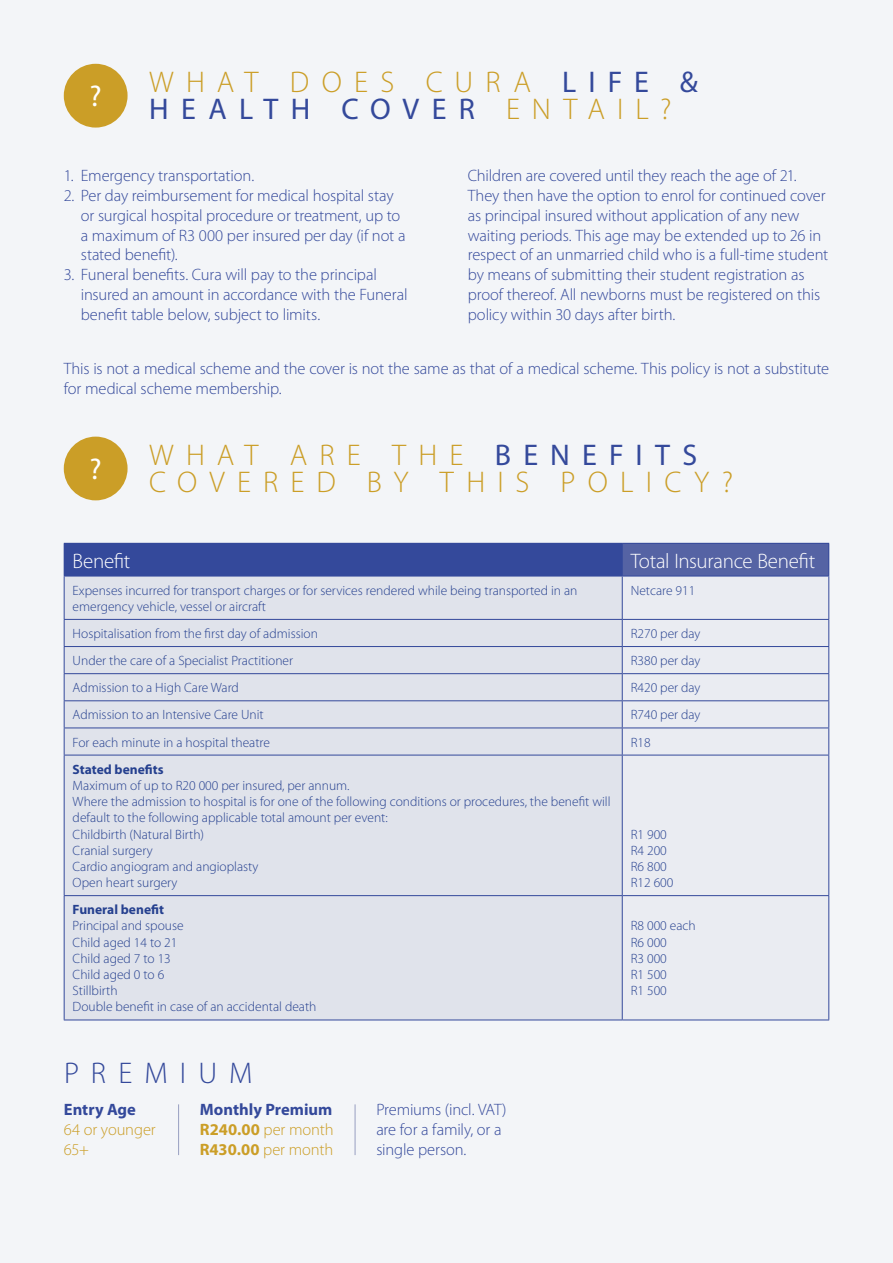
<style>
.page{position:relative;width:893px;height:1263px;background:#f3f5f8}
.page>*{position:absolute;margin:0;border:0;box-sizing:border-box;transform-origin:0 0}
.t1{font:300 30px/27px "Myriad Pro";letter-spacing:.405em;color:#cb9e27}
.t2{font:300 30px "Myriad Pro";letter-spacing:.405em;color:#34499b}
.t3{font:30px "Myriad Pro";color:#fff}
.t4{font:300 21px "Myriad Pro";letter-spacing:-.015em;color:#fff}
.t5{font:300 16.5px/19.8px "Myriad Pro";letter-spacing:-.01em;color:#34499b}
.t6{font:300 16.5px/19.8px "Myriad Pro";letter-spacing:-.005em;color:#cb9e27}
.t7{font:700 16.5px "Myriad Pro";color:#34499b}
.t8{font:300 13.5px/16.2px "Myriad Pro";color:#25408f}
.t9{font:700 13.5px "Myriad Pro";color:#25408f}
.s1{font-weight:400;color:#34499b}
.s2{font-weight:700;color:#34499b}
.s3{font-weight:700}
</style>
<div class="page">
<div style="left:64px;top:64px;width:64px;height:64px;background:#cb9e27;border-radius:50%"></div>
<div style="left:64px;top:437px;width:64px;height:63px;background:#cb9e27;border-radius:50%"></div>
<div style="left:64px;top:543px;width:558px;height:33px;background:#34499b"></div>
<div style="left:622px;top:543px;width:207px;height:33px;background:#5563a4"></div>
<div style="left:65px;top:577px;width:557px;height:442px;background:#e0e3eb"></div>
<div style="left:623px;top:618px;width:205px;height:279px;background:#eaecf2"></div>
<hr style="left:64px;top:576px;width:1px;height:43px;background:#34499b">
<hr style="left:622px;top:576px;width:1px;height:43px;background:#34499b">
<hr style="left:828px;top:576px;width:1px;height:43px;background:#34499b">
<hr style="left:64px;top:619px;width:558px;height:1px;background:#34499b">
<hr style="left:622px;top:619px;width:207px;height:1px;background:#34499b">
<hr style="left:64px;top:646px;width:558px;height:1px;background:#34499b">
<hr style="left:622px;top:646px;width:207px;height:1px;background:#34499b">
<hr style="left:64px;top:673px;width:558px;height:1px;background:#34499b">
<hr style="left:622px;top:673px;width:207px;height:1px;background:#34499b">
<hr style="left:64px;top:700px;width:558px;height:1px;background:#34499b">
<hr style="left:622px;top:700px;width:207px;height:1px;background:#34499b">
<hr style="left:64px;top:727px;width:558px;height:1px;background:#34499b">
<svg style="left:64px;top:620px;width:1px;height:135px"></svg>
<hr style="left:622px;top:727px;width:207px;height:1px;background:#34499b">
<svg style="left:622px;top:620px;width:1px;height:135px"></svg>
<svg style="left:828px;top:620px;width:1px;height:135px"></svg>
<hr style="left:64px;top:755px;width:558px;height:1px;background:#34499b">
<hr style="left:64px;top:755px;width:1px;height:140px;background:#34499b">
<hr style="left:622px;top:755px;width:207px;height:1px;background:#34499b">
<hr style="left:622px;top:755px;width:1px;height:140px;background:#34499b">
<hr style="left:828px;top:755px;width:1px;height:140px;background:#34499b">
<hr style="left:64px;top:895px;width:558px;height:1px;background:#34499b">
<hr style="left:64px;top:896px;width:1px;height:123px;background:#34499b">
<hr style="left:622px;top:895px;width:207px;height:1px;background:#34499b">
<hr style="left:622px;top:896px;width:1px;height:123px;background:#34499b">
<hr style="left:828px;top:896px;width:1px;height:123px;background:#34499b">
<hr style="left:64px;top:1019px;width:558px;height:1px;background:#34499b">
<hr style="left:622px;top:1019px;width:207px;height:1px;background:#34499b">
<hr style="left:622px;top:543px;width:207px;height:1px;background:#34499b">
<hr style="left:622px;top:544px;width:1px;height:32px;background:#34499b">
<hr style="left:828px;top:544px;width:1px;height:32px;background:#34499b">
<hr style="left:64px;top:576px;width:558px;height:1px;background:#34499b">
<hr style="left:622px;top:576px;width:207px;height:1px;background:#34499b">
<hr style="left:178px;top:1104px;width:1px;height:51px;background:#989fc1">
<hr style="left:355px;top:1104px;width:1px;height:51px;background:#989fc1">
<h1 class="t3" style="left:90px;top:77px;width:14px">?</h1>
<h1 class="t1" style="left:149px;top:69px;width:550px">WHAT DOES CURA <span class="s1">LIFE &amp;<br>HEALTH COVER</span> ENTAIL?</h1>
<p class="t5" style="left:64px;top:166px;width:192px">1. Emergency transportation.</p>
<p class="t5" style="left:81px;top:186px;width:326px;text-indent:-17px">2. Per day reimbursement for medical hospital stay or surgical hospital procedure or treatment, up to a maximum of R3 000 per insured per day (if not a stated benefit).</p>
<p class="t5" style="left:81px;top:265px;width:328px;text-indent:-17px">3. Funeral benefits. Cura will pay to the principal insured an amount in accordance with the Funeral benefit table below, subject to limits.</p>
<p class="t5" style="left:468px;top:166px;width:362px">Children are covered until they reach the age of 21.<br>They then have the option to enrol for continued cover as principal insured without application of any new waiting periods. This age may be extended up to 26 in respect of an unmarried child who is a full-time student by means of submitting their student registration as proof thereof. All newborns must be registered on this policy within 30 days after birth.</p>
<p class="t5" style="left:64px;top:359px;width:767px">This is not a medical scheme and the cover is not the same as that of a medical scheme. This policy is not a substitute for medical scheme membership.</p>
<h1 class="t3" style="left:90px;top:450px;width:14px">?</h1>
<h1 class="t1" style="left:149px;top:442px;width:586px">WHAT ARE THE <span class="s1">BENEFITS<br></span>COVERED BY THIS POLICY?</h1>
<p class="t4" style="left:73px;top:549px;width:59px">Benefit</p>
<p class="t4" style="left:631px;top:549px;width:186px">Total Insurance Benefit</p>
<p class="t8" style="left:73px;top:582px;width:506px">Expenses incurred for transport charges or for services rendered while being transported in an emergency vehicle, vessel or aircraft</p>
<p class="t8" style="left:631px;top:582px;width:66px">Netcare 911</p>
<p class="t8" style="left:73px;top:626px;width:247px">Hospitalisation from the first day of admission</p>
<p class="t8" style="left:631px;top:626px;width:71px">R270 per day</p>
<p class="t8" style="left:73px;top:653px;width:222px">Under the care of a Specialist Practitioner</p>
<p class="t8" style="left:631px;top:653px;width:71px">R380 per day</p>
<p class="t8" style="left:73px;top:680px;width:168px">Admission to a High Care Ward</p>
<p class="t8" style="left:631px;top:680px;width:71px">R420 per day</p>
<p class="t8" style="left:73px;top:707px;width:193px">Admission to an Intensive Care Unit</p>
<p class="t8" style="left:631px;top:707px;width:71px">R740 per day</p>
<p class="t8" style="left:73px;top:734px;width:199px">For each minute in a hospital theatre</p>
<p class="t8" style="left:631px;top:734px;width:21px">R18</p>
<p class="t9" style="left:73px;top:760px;width:93px">Stated benefits</p>
<p class="t8" style="left:73px;top:777px;width:539px">Maximum of up to R20 000 per insured, per annum.<br>Where the admission to hospital is for one of the following conditions or procedures, the benefit will default to the following applicable total amount per event:<br>Childbirth (Natural Birth)<br>Cranial surgery<br>Cardio angiogram and angioplasty<br>Open heart surgery</p>
<p class="t8" style="left:631px;top:826px;width:44px">R1 900<br>R4 200<br>R6 800<br>R12 600</p>
<p class="t9" style="left:73px;top:901px;width:93px">Funeral benefit</p>
<p class="t8" style="left:73px;top:918px;width:245px">Principal and spouse<br>Child aged 14 to 21<br>Child aged 7 to 13<br>Child aged 0 to 6<br>Stillbirth<br>Double benefit in case of an accidental death</p>
<p class="t8" style="left:631px;top:918px;width:67px">R8 000 each<br>R6 000<br>R3 000<br>R1 500<br>R1 500</p>
<h1 class="t2" style="left:64px;top:1056px;width:190px">PREMIUM</h1>
<p class="t7" style="left:64px;top:1099px;width:74px">Entry Age</p>
<p class="t6" style="left:64px;top:1120px;width:93px">64 or younger<br>65+</p>
<p class="t6" style="left:200px;top:1100px;width:135px;text-align:justify"><span class="s2">Monthly Premium </span><span class="s3">R240.00</span> per month <span class="s3">R430.00</span> per month</p>
<p class="t5" style="left:376px;top:1100px;width:132px">Premiums (incl. VAT) are for a family, or a single person.</p>
</div>
